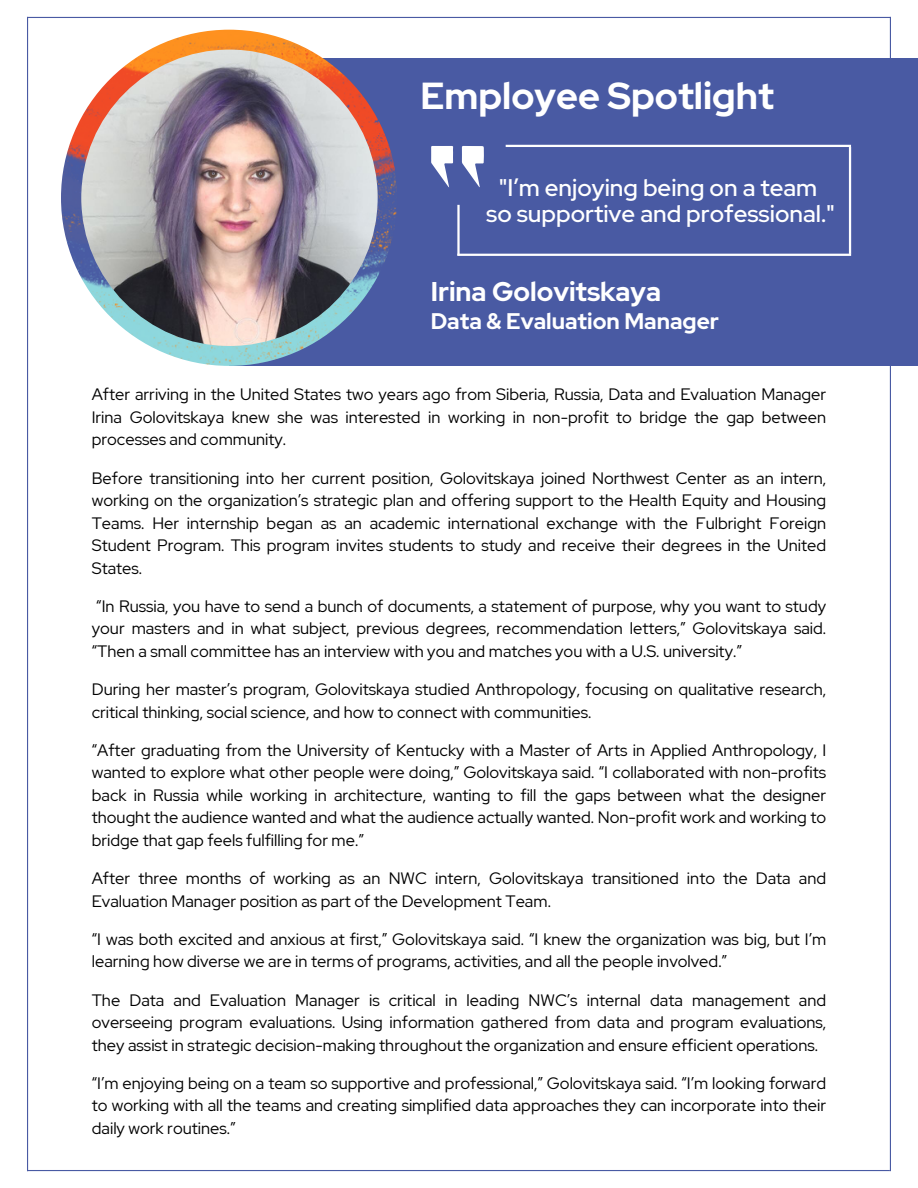
<style>
.page{position:relative;width:918px;height:1188px;background:#fff}
.page>*{position:absolute;margin:0;border:0;box-sizing:border-box;transform-origin:0 0}
.t1{font:700 37.5px "Red Hat Display";color:#fff}
.t2{font:700 27px "Red Hat Display";color:#fff}
.t3{font:500 24px "Red Hat Display";color:#fff}
.t4{font:700 22.5px "Red Hat Display";color:#fff}
.t5{font:16.5px/22.5px "Red Hat Display";color:#000;text-align:justify}
</style>
<div class="page">
<hr style="left:890px;top:17px;width:1px;height:1154px;background:#495aa3">
<hr style="left:27px;top:17px;width:1px;height:1154px;background:#495aa3">
<hr style="left:27px;top:1170px;width:863px;height:1px;background:#495aa3">
<div style="left:229px;top:59px;width:689px;height:307px;background:#495aa3"></div>
<img style="left:61px;top:30px;width:336px;height:336px;border-radius:50%">
<img style="left:81px;top:50px;width:297px;height:296px;border-radius:50%">
<hr style="left:506px;top:145px;width:345px;height:2px;background:#fff">
<hr style="left:457px;top:254px;width:394px;height:2px;background:#fff">
<hr style="left:849px;top:147px;width:2px;height:107px;background:#fff">
<hr style="left:457px;top:205px;width:3px;height:50px;background:#fff">
<svg style="left:462px;top:146px;width:22px;height:41px"></svg>
<svg style="left:431px;top:146px;width:22px;height:41px"></svg>
<hr style="left:27px;top:17px;width:864px;height:1px;background:#495aa3">
<p class="t1" style="left:420px;top:71px;width:355px">Employee Spotlight</p>
<p class="t3" style="left:499px;top:171px;width:320px">"I’m enjoying being on a team</p>
<p class="t3" style="left:486px;top:197px;width:350px">so supportive and professional."</p>
<p class="t2" style="left:431px;top:273px;width:232px">Irina Golovitskaya</p>
<p class="t4" style="left:431px;top:306px;width:290px">Data &amp; Evaluation Manager</p>
<p class="t5" style="left:92px;top:383px;width:736px">After arriving in the United States two years ago from Siberia, Russia, Data and Evaluation Manager Irina Golovitskaya knew she was interested in working in non-profit to bridge the gap between processes and community.</p>
<p class="t5" style="left:92px;top:466px;width:736px">Before transitioning into her current position, Golovitskaya joined Northwest Center as an intern, working on the organization’s strategic plan and offering support to the Health Equity and Housing Teams. Her internship began as an academic international exchange with the Fulbright Foreign Student Program. This program invites students to study and receive their degrees in the United States.</p>
<p class="t5" style="left:92px;top:595px;width:736px">“In Russia, you have to send a bunch of documents, a statement of purpose, why you want to study your masters and in what subject, previous degrees, recommendation letters,” Golovitskaya said. “Then a small committee has an interview with you and matches you with a U.S. university.”</p>
<p class="t5" style="left:92px;top:678px;width:736px">During her master’s program, Golovitskaya studied Anthropology, focusing on qualitative research, critical thinking, social science, and how to connect with communities.</p>
<p class="t5" style="left:92px;top:739px;width:736px">“After graduating from the University of Kentucky with a Master of Arts in Applied Anthropology, I wanted to explore what other people were doing,” Golovitskaya said. “I collaborated with non-profits back in Russia while working in architecture, wanting to fill the gaps between what the designer thought the audience wanted and what the audience actually wanted. Non-profit work and working to bridge that gap feels fulfilling for me.”</p>
<p class="t5" style="left:92px;top:867px;width:736px">After three months of working as an NWC intern, Golovitskaya transitioned into the Data and<br>Evaluation Manager position as part of the Development Team.</p>
<p class="t5" style="left:92px;top:928px;width:736px">“I was both excited and anxious at first,” Golovitskaya said. “I knew the organization was big, but I’m learning how diverse we are in terms of programs, activities, and all the people involved.”</p>
<p class="t5" style="left:92px;top:988px;width:736px">The Data and Evaluation Manager is critical in leading NWC’s internal data management and overseeing program evaluations. Using information gathered from data and program evaluations, they assist in strategic decision-making throughout the organization and ensure efficient operations.</p>
<p class="t5" style="left:92px;top:1072px;width:736px">“I’m enjoying being on a team so supportive and professional,” Golovitskaya said. “I’m looking forward to working with all the teams and creating simplified data approaches they can incorporate into their daily work routines.”</p>
</div>
